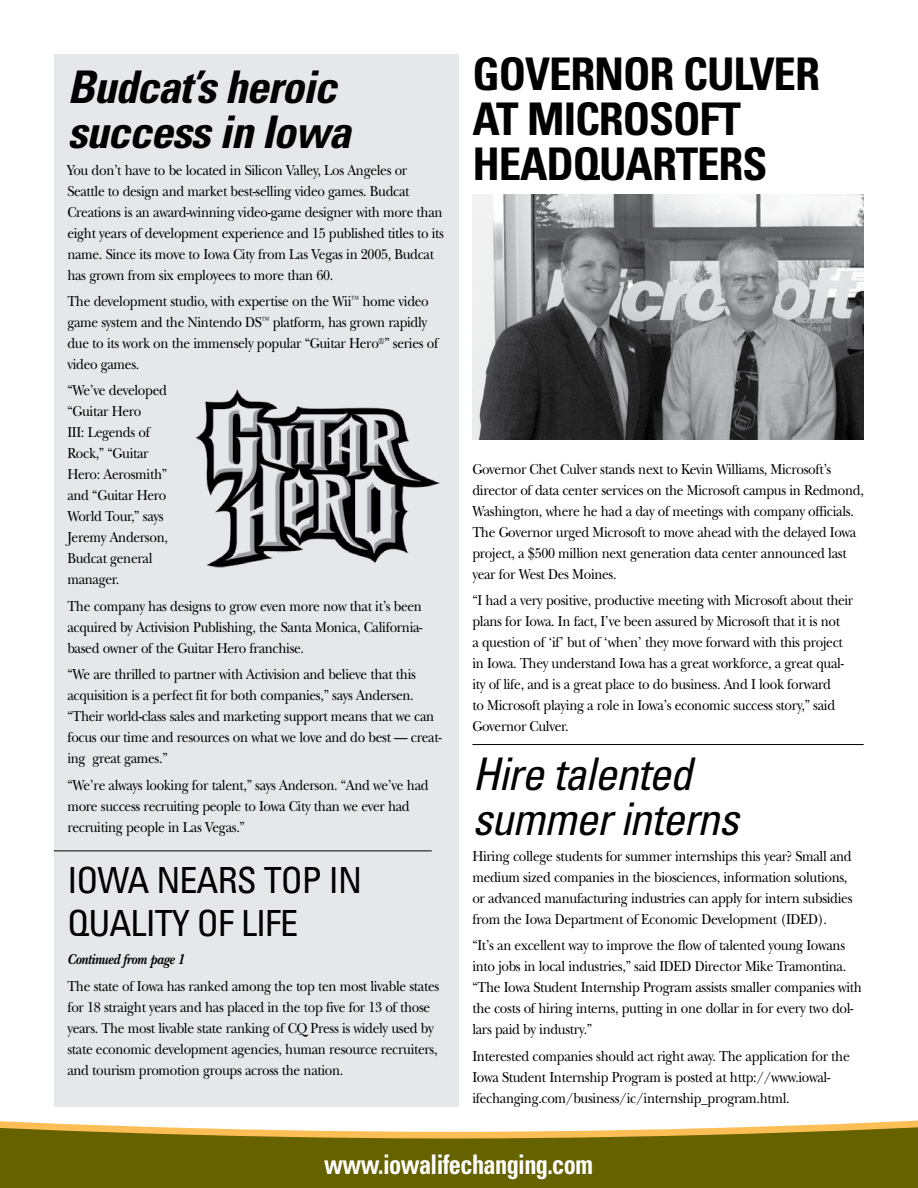
<style>
.page{position:relative;width:918px;height:1188px;background:#fff}
.page>*{position:absolute;margin:0;border:0;box-sizing:border-box;transform-origin:0 0}
.t1{font:700 condensed 45px/45px "Univers";letter-spacing:-.025em;color:#000}
.t2{font:italic 700 condensed 45px/45px "Univers";letter-spacing:-.025em;color:#000}
.t3{font:italic condensed 45px/45px "Univers";letter-spacing:-.025em;color:#000}
.t4{font:condensed 36px/43.2px "Univers";letter-spacing:-.025em;color:#000}
.t5{font:700 condensed 27px "Univers";letter-spacing:-.025em;color:#fff;scale:.9 1}
.t6{font:15px/21px "New Baskerville";letter-spacing:-.025em;color:#000;scale:.9 1}
.t7{font:italic 700 15px "New Baskerville";letter-spacing:-.025em;color:#000;scale:.9 1}
</style>
<div class="page">
<div style="left:54px;top:54px;width:405px;height:1053px;background:#e6e7e8"></div>
<svg style="left:0;top:1120px;width:918px;height:68px;background:#877d26"></svg>
<hr style="left:54px;top:850px;width:378px;height:1px;background:#000">
<hr style="left:472px;top:744px;width:392px;height:1px;background:#000">
<img style="left:195px;top:389px;width:245px;height:179px">
<img style="left:472px;top:195px;width:392px;height:245px">
<h1 class="t2" style="left:67px;top:65px;width:285px">Budcat’s heroic success in Iowa</h1>
<p class="t6" style="left:67px;top:159px;width:420px">You don’t have to be located in Silicon Valley, Los Angeles or Seattle to design and market best-selling video games. Budcat Creations is an award-winning video-game designer with more than eight years of development experience and 15 published titles to its name. Since its move to Iowa City from Las Vegas in 2005, Budcat has grown from six employees to more than 60.</p>
<p class="t6" style="left:67px;top:291px;width:414px">The development studio, with expertise on the Wii<sup>™</sup> home video game system and the Nintendo DS<sup>™</sup> platform, has grown rapidly due to its work on the immensely popular “Guitar Hero<sup>®</sup>” series of video games.</p>
<p class="t6" style="left:67px;top:380px;width:113px">“We’ve developed “Guitar Hero<br>III: Legends of<br>Rock,” “Guitar<br>Hero: Aerosmith” and “Guitar Hero<br>World Tour,” says<br>Jeremy Anderson,<br>Budcat general manager.</p>
<p class="t6" style="left:67px;top:596px;width:396px;text-align:justify">The company has designs to grow even more now that it’s been acquired by Activision Publishing, the Santa Monica, California&shy;based owner of the Guitar Hero franchise.</p>
<p class="t6" style="left:67px;top:664px;width:417px">“We are thrilled to partner with Activision and believe that this acquisition is a perfect fit for both companies,” says Andersen. “Their world-class sales and marketing support means that we can focus our time and resources on what we love and do best — creat&shy;ing great games.”</p>
<p class="t6" style="left:67px;top:774px;width:403px">“We’re always looking for talent,” says Anderson. “And we’ve had more success recruiting people to Iowa City than we ever had recruiting people in Las Vegas.”</p>
<h2 class="t4" style="left:67px;top:858px;width:276px">IOWA NEARS TOP IN<br>QUALITY OF LIFE</h2>
<p class="t7" style="left:67px;top:950px;width:132px">Continued from page 1</p>
<p class="t6" style="left:67px;top:976px;width:415px">The state of Iowa has ranked among the top ten most livable states for 18 straight years and has placed in the top five for 13 of those years. The most livable state ranking of CQ Press is widely used by state economic development agencies, human resource recruiters, and tourism promotion groups across the nation.</p>
<h1 class="t1" style="left:472px;top:51px;width:349px">GOVERNOR CULVER<br>AT MICROSOFT<br>HEADQUARTERS</h1>
<p class="t6" style="left:472px;top:459px;width:436px">Governor Chet Culver stands next to Kevin Williams, Microsoft’s director of data center services on the Microsoft campus in Redmond, Washington, where he had a day of meetings with company officials.<br>The Governor urged Microsoft to move ahead with the delayed Iowa project, a $500 million next generation data center announced last year for West Des Moines.</p>
<p class="t6" style="left:472px;top:590px;width:425px">“I had a very positive, productive meeting with Microsoft about their plans for Iowa. In fact, I’ve been assured by Microsoft that it is not<br>a question of ‘if’ but of ‘when’ they move forward with this project in Iowa. They understand Iowa has a great workforce, a great qual&shy;ity of life, and is a great place to do business. And I look forward<br>to Microsoft playing a role in Iowa’s economic success story,” said Governor Culver.</p>
<h1 class="t3" style="left:472px;top:751px;width:268px">Hire talented summer interns</h1>
<p class="t6" style="left:472px;top:846px;width:424px">Hiring college students for summer internships this year? Small and medium sized companies in the biosciences, information solutions, or advanced manufacturing industries can apply for intern subsidies from the Iowa Department of Economic Development (IDED).</p>
<p class="t6" style="left:472px;top:935px;width:434px">“It’s an excellent way to improve the flow of talented young Iowans into jobs in local industries,” said IDED Director Mike Tramontina. “The Iowa Student Internship Program assists smaller companies with the costs of hiring interns, putting in one dollar in for every two dol&shy;lars paid by industry.”</p>
<p class="t6" style="left:472px;top:1046px;width:421px">Interested companies should act right away. The application for the<br>Iowa Student Internship Program is posted at http://www.iowal&shy;ifechanging.com/business/ic/internship_program.html.</p>
<h3 class="t5" style="left:324px;top:1147px;width:300px">WWW.IOWALIFECHANGING.COM</h3>
</div>
